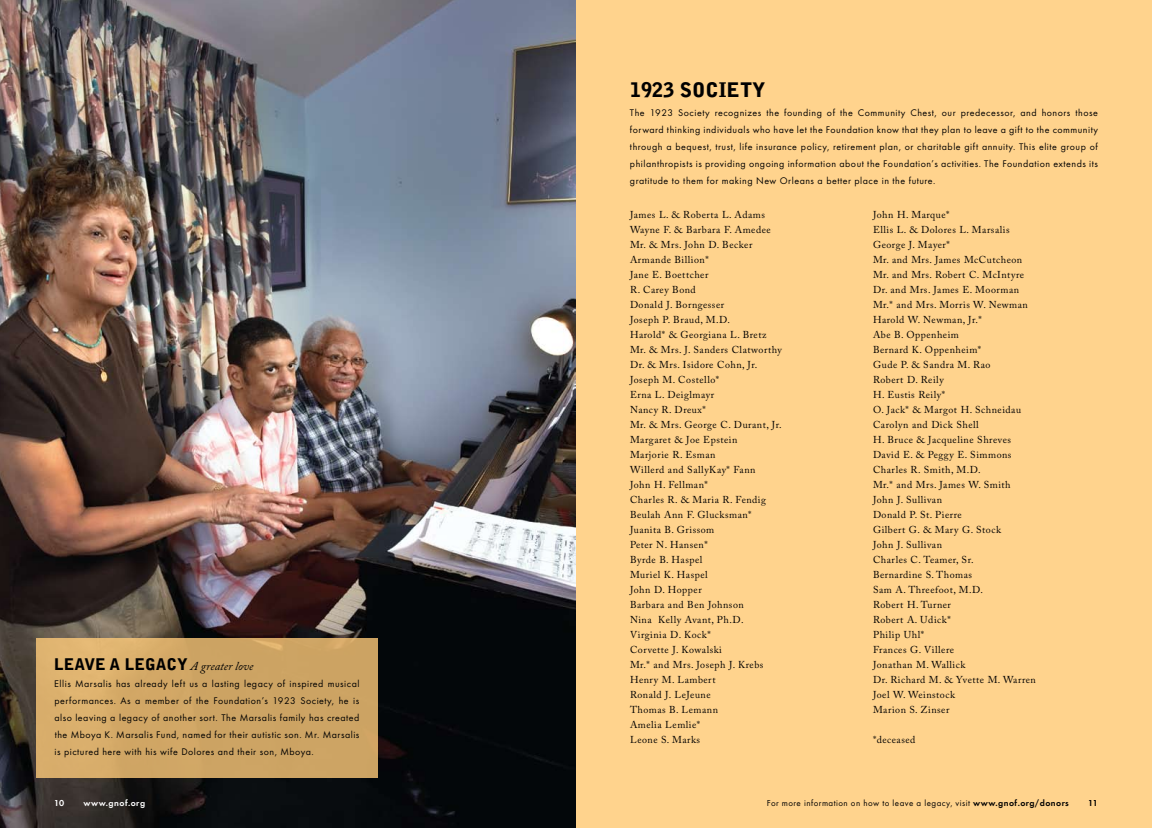
<style>
.page{position:relative;width:1152px;height:828px;background:#fff}
.page>*{position:absolute;margin:0;border:0;box-sizing:border-box;transform-origin:0 0}
.t1{font:900 20px "Bell Gothic";color:#000}
.t2{font:900 16px "Bell Gothic";color:#000}
.t3{font:italic 12px "Adobe Caslon Pro";color:#000}
.t4{font:10px/15px "Adobe Caslon Pro";letter-spacing:.05em;color:#000}
.t5{font:10px/17px "Futura T";letter-spacing:.05em;color:#000;text-align:justify}
.t6{font:9px "Futura T";letter-spacing:.05em;color:#000}
.t7{font:600 9px "Futura T";letter-spacing:.05em;color:#fff}
.t8{font:600 9px "Futura T";color:#000}
.s1{font-family:"Bell Gothic";font-weight:900;font-style:normal;font-size:16px}
.s2{font-weight:600}
</style>
<div class="page">
<div style="left:576px;top:0;width:576px;height:828px;background:#ffd38d"></div>
<img style="left:0;top:0;width:576px;height:828px">
<div style="left:36px;top:638px;width:342px;height:139px;background:linear-gradient(to right,#dbb06d,#c8a061)"></div>
<h1 class="t1" style="left:630px;top:78px;width:137px">1923 SOCIETY</h1>
<h2 class="t2" style="left:54px;top:655px;width:11px">LEAVE</h2>
<h2 class="t2" style="left:110px;top:655px;width:27px">A LEGA</h2>
<p class="t3" style="left:167px;top:659px;width:88px"><span class="s1">CY</span> A greater love</p>
<p class="t5" style="left:54px;top:675px;width:307px">Ellis Marsalis has already left us a lasting legacy of inspired musical performances. As a member of the Foundation’s 1923 Society, he is also leaving a legacy of another sort. The Marsalis family has created the Mboya K. Marsalis Fund, named for their autistic son. Mr. Marsalis is pictured here with his wife Dolores and their son, Mboya.</p>
<p class="t5" style="left:630px;top:104px;width:470px">The 1923 Society recognizes the founding of the Community Chest, our predecessor, and honors those forward thinking individuals who have let the Foundation know that they plan to leave a gift to the community through a bequest, trust, life insurance policy, retirement plan, or charitable gift annuity. This elite group of philanthropists is providing ongoing information about the Foundation’s activities. The Foundation extends its gratitude to them for making New Orleans a better place in the future.</p>
<p class="t4" style="left:630px;top:207px;width:153px">James L. &amp; Roberta L. Adams<br>Wayne F. &amp; Barbara F. Amedee<br>Mr. &amp; Mrs. John D. Becker<br>Armande Billion*<br>Jane E. Boettcher<br>R. Carey Bond<br>Donald J. Borngesser<br>Joseph P. Braud, M.D.<br>Harold* &amp; Georgiana L. Bretz<br>Mr. &amp; Mrs. J. Sanders Clatworthy<br>Dr. &amp; Mrs. Isidore Cohn, Jr.<br>Joseph M. Costello*<br>Erna L. Deiglmayr<br>Nancy R. Dreux*<br>Mr. &amp; Mrs. George C. Durant, Jr.<br>Margaret &amp; Joe Epstein<br>Marjorie R. Esman<br>Willerd and SallyKay* Fann<br>John H. Fellman*<br>Charles R. &amp; Maria R. Fendig<br>Beulah Ann F. Glucksman*<br>Juanita B. Grissom<br>Peter N. Hansen*<br>Byrde B. Haspel<br>Muriel K. Haspel<br>John D. Hopper<br>Barbara and Ben Johnson<br>Nina Kelly Avant, Ph.D.<br>Virginia D. Kock*<br>Corvette J. Kowalski<br>Mr.* and Mrs. Joseph J. Krebs<br>Henry M. Lambert<br>Ronald J. LeJeune<br>Thomas B. Lemann<br>Amelia Lemlie*<br>Leone S. Marks</p>
<p class="t4" style="left:873px;top:207px;width:164px">John H. Marque*<br>Ellis L. &amp; Dolores L. Marsalis<br>George J. Mayer*<br>Mr. and Mrs. James McCutcheon<br>Mr. and Mrs. Robert C. McIntyre<br>Dr. and Mrs. James E. Moorman<br>Mr.* and Mrs. Morris W. Newman<br>Harold W. Newman, Jr.*<br>Abe B. Oppenheim<br>Bernard K. Oppenheim*<br>Gude P. &amp; Sandra M. Rao<br>Robert D. Reily<br>H. Eustis Reily*<br>O. Jack* &amp; Margot H. Schneidau<br>Carolyn and Dick Shell<br>H. Bruce &amp; Jacqueline Shreves<br>David E. &amp; Peggy E. Simmons<br>Charles R. Smith, M.D.<br>Mr.* and Mrs. James W. Smith<br>John J. Sullivan<br>Donald P. St. Pierre<br>Gilbert G. &amp; Mary G. Stock<br>John J. Sullivan<br>Charles C. Teamer, Sr.<br>Bernardine S. Thomas<br>Sam A. Threefoot, M.D.<br>Robert H. Turner<br>Robert A. Udick*<br>Philip Uhl*<br>Frances G. Villere<br>Jonathan M. Wallick<br>Dr. Richard M. &amp; Yvette M. Warren<br>Joel W. Weinstock<br>Marion S. Zinser</p>
<p class="t4" style="left:873px;top:732px;width:44px">*deceased</p>
<p class="t7" style="left:54px;top:798px;width:12px">10</p>
<p class="t7" style="left:84px;top:798px;width:63px">www.gnof.org</p>
<p class="t6" style="left:767px;top:798px;width:304px">For more information on how to leave a legacy, visit <span class="s2">www.gnof.org/donors</span></p>
<p class="t8" style="left:1088px;top:798px;width:11px">11</p>
</div>
